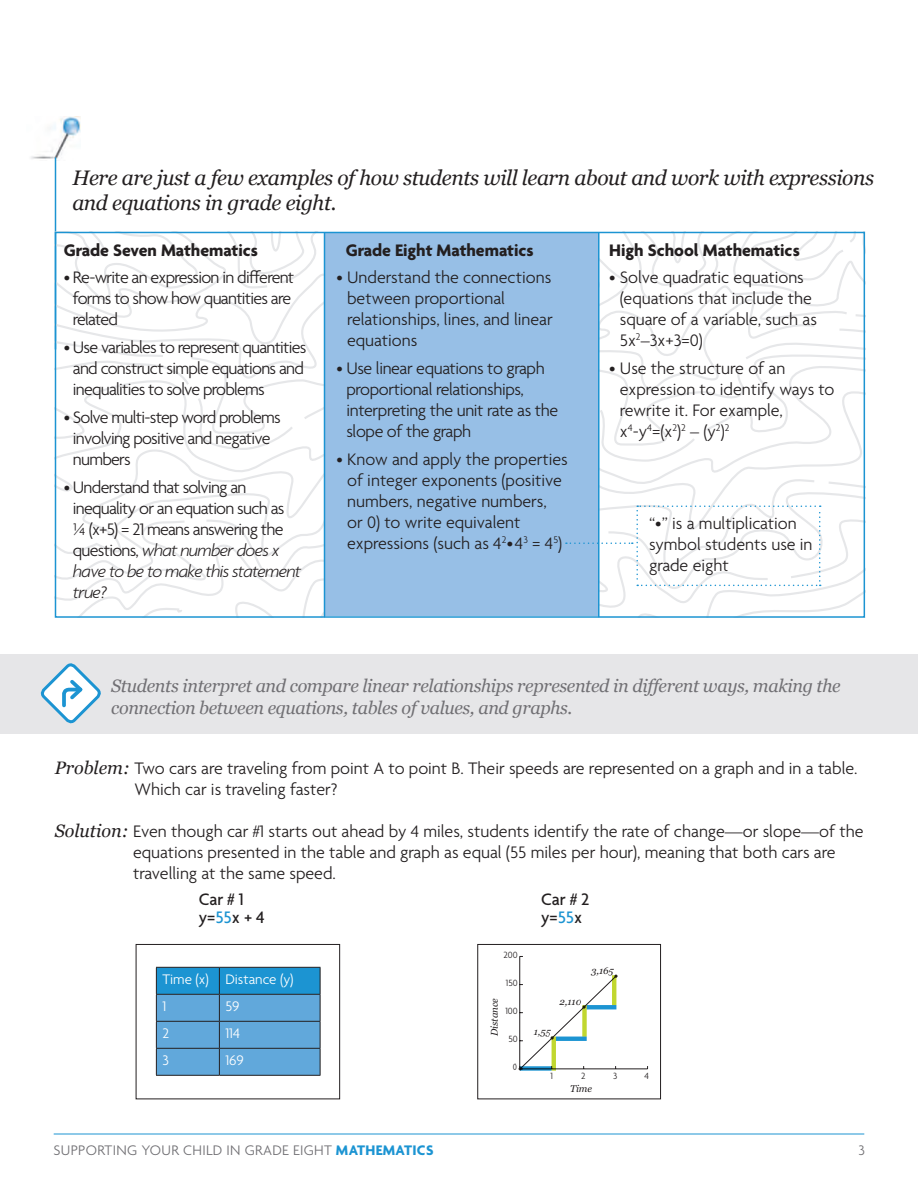
<style>
.page{position:relative;width:918px;height:1188px;background:#fff}
.page>*{position:absolute;margin:0;border:0;box-sizing:border-box;transform-origin:0 0}
.Call_Out{font:italic 21px/25.2px "Georgia";letter-spacing:-.02em;color:#231f20}
.Bullet_Copy{font:300 18px/21px "Agenda";letter-spacing:-.005em;color:#231f20}
.Bullet_Copy-2{font:300 18px/21px "Agenda";letter-spacing:-.04em;color:#231f20}
.Call_Out-2{font:italic 18px/21.6px "Georgia";letter-spacing:-.02em;color:#717074}
.Bullet_Copy-3{font:700 18px "Agenda";color:#231f20}
.Bullet_Copy-4{font:500 18px/18px "Agenda";color:#231f20}
.t1{font:300 15px "Agenda";letter-spacing:.02em;color:#717074}
.Bullet_Copy-5{font:300 15px "Agenda";color:#fff}
.t2{font:italic 9.75px/13.2px "Georgia";color:#231f20;text-align:center}
.t3{font:300 9.75px "Agenda";color:#231f20}
.s1{font-style:italic}
.s2{font-family:"Georgia";font-weight:400;font-style:italic}
.s3{color:#1c94d2}
.s4{font-family:"Agenda";font-weight:300;font-style:normal}
.s5{font-weight:700;color:#1c94d2}
</style>
<div class="page">
<img style="left:31px;top:117px;width:49px;height:43px">
<hr style="left:55px;top:158px;width:1px;height:191px;background:#1c94d2">
<svg style="left:58px;top:235px;width:266px;height:380px"></svg>
<svg style="left:600px;top:232px;width:266px;height:385px"></svg>
<div style="left:324px;top:233px;width:274px;height:383px;background:#97bfe6"></div>
<hr style="left:598px;top:233px;width:2px;height:384px;background:#1c94d2">
<hr style="left:324px;top:233px;width:1px;height:384px;background:#1c94d2">
<hr style="left:54px;top:1134px;width:810px;height:1px;background:#1c94d2">
<div style="left:55px;top:232px;width:810px;height:386px;border:2px solid #1c94d2"></div>
<div style="left:0;top:654px;width:918px;height:80px;background:#e6e6e8"></div>
<svg style="left:40px;top:663px;width:61px;height:61px"></svg>
<svg style="left:156px;top:967px;width:165px;height:108px;background:#4d9cce"></svg>
<hr style="left:156px;top:1075px;width:63px;height:1px;background:#231f20">
<hr style="left:219px;top:1075px;width:101px;height:1px;background:#231f20">
<hr style="left:520px;top:1069px;width:128px;height:1px;background:#231f20">
<hr style="left:519px;top:956px;width:1px;height:113px;background:#231f20">
<svg style="left:519px;top:975px;width:98px;height:95px"></svg>
<svg style="left:520px;top:1066px;width:32px;height:5px"></svg>
<hr style="left:556px;top:1037px;width:31px;height:4px;background:#1c94d2">
<hr style="left:587px;top:1005px;width:29px;height:4px;background:#1c94d2">
<hr style="left:612px;top:975px;width:4px;height:30px;background:#c1d72f">
<div style="left:582px;top:1005px;width:5px;height:32px;background:#c1d72f"></div>
<hr style="left:552px;top:1037px;width:4px;height:34px;background:#c1d72f">
<svg style="left:566px;top:505px;width:255px;height:81px"></svg>
<div style="left:136px;top:944px;width:204px;height:155px;border:1px solid #231f20"></div>
<div style="left:477px;top:944px;width:184px;height:155px;border:1px solid #231f20"></div>
<p class="Call_Out" style="left:72px;top:165px;width:803px">Here are just a few examples of how students will learn about and work with expressions and equations in grade eight.</p>
<p class="Bullet_Copy-3" style="left:64px;top:240px;width:196px">Grade Seven Mathematics</p>
<p class="Bullet_Copy-2" style="left:73px;top:268px;width:223px;text-indent:-9px">• Re-write an expression in different forms to show how quantities are related</p>
<p class="Bullet_Copy-2" style="left:73px;top:338px;width:235px;text-indent:-9px">• Use variables to represent quantities and construct simple equations and inequalities to solve problems</p>
<p class="Bullet_Copy-2" style="left:73px;top:408px;width:209px;text-indent:-9px">• Solve multi-step word problems involving positive and negative numbers</p>
<p class="Bullet_Copy-2" style="left:73px;top:477px;width:230px;text-indent:-9px">• Understand that solving an inequality or an equation such as ¼ (x+5) = 21 means answering the questions, <span class="s1">what number does x have to be to make this statement true?</span></p>
<p class="Bullet_Copy-3" style="left:346px;top:240px;width:189px">Grade Eight Mathematics</p>
<p class="Bullet_Copy" style="left:347px;top:268px;width:207px;text-indent:-11px">• Understand the connections between proportional relationships, lines, and linear equations</p>
<p class="Bullet_Copy" style="left:346px;top:359px;width:213px;text-indent:-10px">• Use linear equations to graph proportional relationships, interpreting the unit rate as the slope of the graph</p>
<p class="Bullet_Copy" style="left:347px;top:450px;width:222px;text-indent:-11px">• Know and apply the properties of integer exponents (positive numbers, negative numbers,<br>or 0) to write equivalent expressions (such as 4<sup>2</sup>•4<sup>3</sup> = 4<sup>5</sup>)</p>
<p class="Bullet_Copy-3" style="left:609px;top:240px;width:192px">High School Mathematics</p>
<p class="Bullet_Copy" style="left:620px;top:268px;width:199px;text-indent:-11px">• Solve quadratic equations (equations that include the square of a variable, such as<br>5x<sup>2</sup>–3x+3=0)</p>
<p class="Bullet_Copy" style="left:620px;top:359px;width:216px;text-indent:-11px">• Use the structure of an expression to identify ways to rewrite it. For example, x<sup>4</sup>-y<sup>4</sup>=(x<sup>2</sup>)<sup>2</sup> – (y<sup>2</sup>)<sup>2</sup></p>
<p class="Bullet_Copy" style="left:649px;top:514px;width:165px">“•” is a multiplication symbol students use in grade eight</p>
<p class="Call_Out-2" style="left:111px;top:676px;width:731px">Students interpret and compare linear relationships represented in different ways, making the connection between equations, tables of values, and graphs.</p>
<p class="Bullet_Copy" style="left:134px;top:759px;width:725px;text-indent:-80px"><span class="s2">Problem:</span> Two cars are traveling from point A to point B. Their speeds are represented on a graph and in a table.<br>Which car is traveling faster?</p>
<p class="Bullet_Copy" style="left:133px;top:822px;width:732px;text-indent:-78px"><span class="s2">Solution:</span> Even though car #1 starts out ahead by 4 miles, students identify the rate of change—or slope—of the equations presented in the table and graph as equal (55 miles per hour), meaning that both cars are travelling at the same speed.</p>
<p class="Bullet_Copy-4" style="left:199px;top:892px;width:68px">Car # 1 y=<span class="s3">55</span>x + 4</p>
<p class="Bullet_Copy-4" style="left:541px;top:892px;width:50px">Car # 2 y=<span class="s3">55</span>x</p>
<p class="Bullet_Copy-5" style="left:162px;top:971px;width:48px">Time (x)</p>
<p class="Bullet_Copy-5" style="left:225px;top:971px;width:70px">Distance (y)</p>
<p class="Bullet_Copy-5" style="left:162px;top:998px;width:5px">1</p>
<p class="Bullet_Copy-5" style="left:225px;top:998px;width:16px">59</p>
<p class="Bullet_Copy-5" style="left:162px;top:1025px;width:8px">2</p>
<p class="Bullet_Copy-5" style="left:225px;top:1025px;width:16px">114</p>
<p class="Bullet_Copy-5" style="left:162px;top:1052px;width:8px">3</p>
<p class="Bullet_Copy-5" style="left:225px;top:1052px;width:20px">169</p>
<p class="t3" style="left:504px;top:949px;width:16px">200</p>
<p class="t3" style="left:506px;top:978px;width:13px">150</p>
<p class="t2" style="left:488px;top:1036px;width:40px;rotate:-90deg">Distance</p>
<p class="t3" style="left:505px;top:1006px;width:14px">100</p>
<p class="t3" style="left:508px;top:1034px;width:11px">50</p>
<p class="t3" style="left:513px;top:1062px;width:6px">0</p>
<p class="t2" style="left:591px;top:964px;width:24px">3,165</p>
<p class="t2" style="left:559px;top:995px;width:24px">2,110</p>
<p class="t2" style="left:534px;top:1025px;width:19px">1,55</p>
<p class="t3" style="left:551px;top:1070px;width:4px">1</p>
<p class="t2" style="left:570px;top:1069px;width:24px"><span class="s4">2<br></span>Time</p>
<p class="t3" style="left:613px;top:1070px;width:6px">3</p>
<p class="t3" style="left:644px;top:1070px;width:6px">4</p>
<p class="t1" style="left:54px;top:1142px;width:381px">SUPPORTING YOUR CHILD IN GRADE EIGHT <span class="s5">MATHEMATICS</span></p>
<p class="t1" style="left:859px;top:1142px;width:8px">3</p>
</div>
